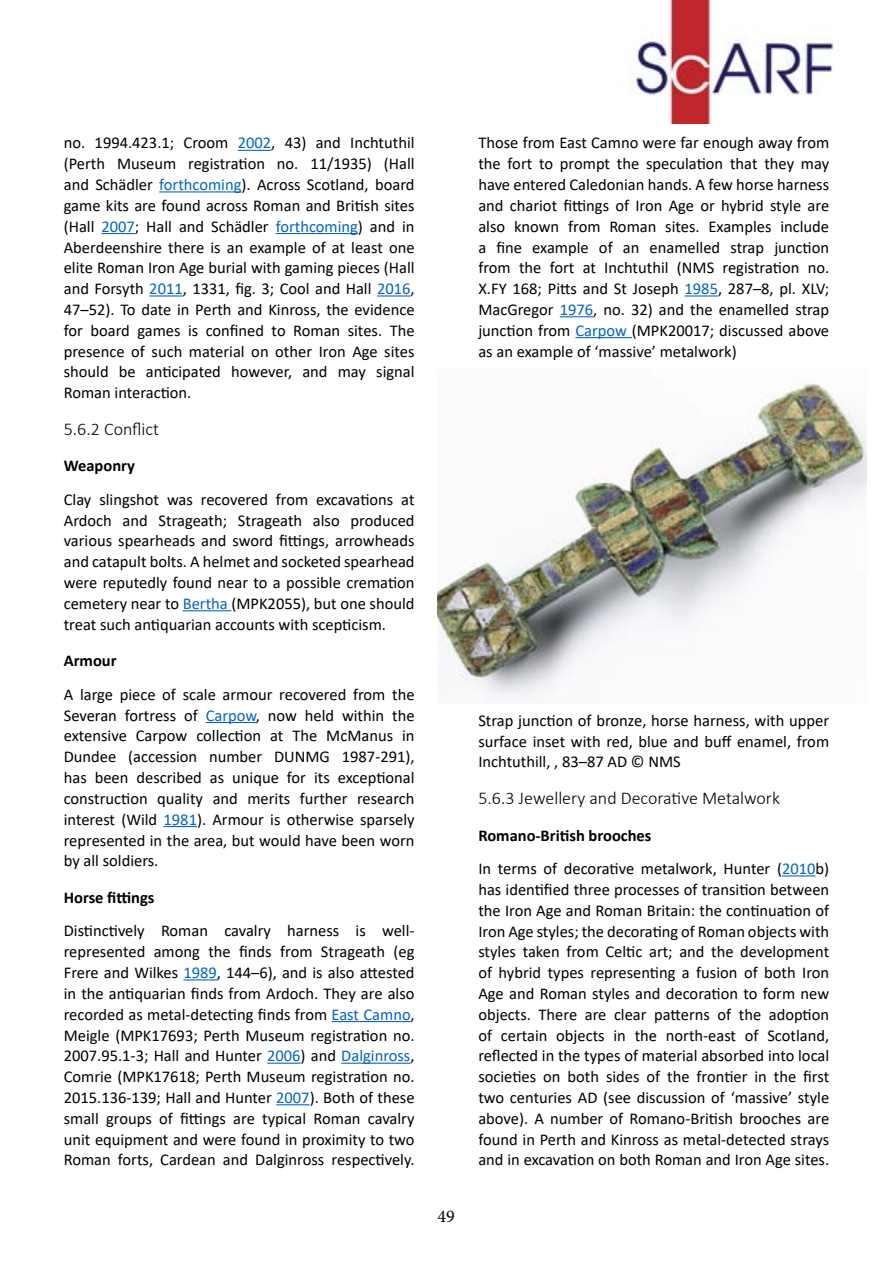
<style>
.page{position:relative;width:893px;height:1263px;background:#fff}
.page>*{position:absolute;margin:0;border:0;box-sizing:border-box;transform-origin:0 0}
.t1{font:300 18px "Calibri";color:#000}
.t2{font:18px "Minion Pro";color:#000}
.t3{font:16.5px/20.9px "Calibri";color:#000;text-align:justify}
.t4{font:700 16.5px "Calibri";color:#000}
.s1{color:#0563c1}
.s2{font-weight:700}
</style>
<div class="page">
<img style="left:630px;top:0;width:203px;height:124px">
<hr style="left:238px;top:150px;width:33px;height:1px;background:#0563c1">
<hr style="left:159px;top:191px;width:83px;height:1px;background:#0563c1">
<hr style="left:101px;top:233px;width:34px;height:1px;background:#0563c1">
<hr style="left:276px;top:233px;width:82px;height:1px;background:#0563c1">
<hr style="left:149px;top:295px;width:34px;height:1px;background:#0563c1">
<hr style="left:377px;top:295px;width:33px;height:1px;background:#0563c1">
<hr style="left:183px;top:610px;width:48px;height:1px;background:#0563c1">
<hr style="left:206px;top:722px;width:50px;height:1px;background:#0563c1">
<hr style="left:164px;top:826px;width:33px;height:1px;background:#0563c1">
<hr style="left:183px;top:979px;width:34px;height:1px;background:#0563c1">
<hr style="left:332px;top:1021px;width:78px;height:1px;background:#0563c1">
<hr style="left:267px;top:1063px;width:34px;height:1px;background:#0563c1">
<hr style="left:341px;top:1063px;width:69px;height:1px;background:#0563c1">
<hr style="left:276px;top:1104px;width:34px;height:1px;background:#0563c1">
<hr style="left:685px;top:295px;width:33px;height:1px;background:#0563c1">
<hr style="left:560px;top:316px;width:33px;height:1px;background:#0563c1">
<hr style="left:575px;top:337px;width:57px;height:1px;background:#0563c1">
<hr style="left:782px;top:875px;width:33px;height:1px;background:#0563c1">
<img style="left:437px;top:383px;width:430px;height:316px">
<p class="t3" style="left:64px;top:132px;width:352px">no. 1994.423.1; Croom <span class="s1">2002</span>, 43) and Inchtuthil (Perth Museum registration no. 11/1935) (Hall and Schädler <span class="s1">forthcoming</span>). Across Scotland, board game kits are found across Roman and British sites (Hall <span class="s1">2007</span>; Hall and Schädler <span class="s1">forthcoming</span>) and in Aberdeenshire there is an example of at least one elite Roman Iron Age burial with gaming pieces (Hall and Forsyth <span class="s1">2011</span>, 1331, fig. 3; Cool and Hall <span class="s1">2016</span>, 47–52). To date in Perth and Kinross, the evidence for board games is confined to Roman sites. The presence of such material on other Iron Age sites should be anticipated however, and may signal Roman interaction.</p>
<p class="t1" style="left:64px;top:418px;width:97px">5.6.2 Conflict</p>
<p class="t4" style="left:64px;top:454px;width:73px">Weaponry</p>
<p class="t3" style="left:64px;top:488px;width:352px">Clay slingshot was recovered from excavations at Ardoch and Strageath; Strageath also produced various spearheads and sword fittings, arrowheads and catapult bolts. A helmet and socketed spearhead were reputedly found near to a possible cremation cemetery near to <span class="s1">Bertha</span> (MPK2055), but one should treat such antiquarian accounts with scepticism.</p>
<p class="t4" style="left:64px;top:649px;width:54px">Armour</p>
<p class="t3" style="left:64px;top:683px;width:352px">A large piece of scale armour recovered from the Severan fortress of <span class="s1">Carpow</span>, now held within the extensive Carpow collection at The McManus in Dundee (accession number DUNMG 1987-291), has been described as unique for its exceptional construction quality and merits further research interest (Wild <span class="s1">1981</span>). Armour is otherwise sparsely represented in the area, but would have been worn by all soldiers.</p>
<p class="t4" style="left:64px;top:886px;width:92px">Horse fittings</p>
<p class="t3" style="left:64px;top:920px;width:352px">Distinctively Roman cavalry harness is well&shy;represented among the finds from Strageath (eg Frere and Wilkes <span class="s1">1989</span>, 144–6), and is also attested in the antiquarian finds from Ardoch. They are also recorded as metal-detecting finds from <span class="s1">East Camno</span>, Meigle (MPK17693; Perth Museum registration no.<br>2007.95.1-3; Hall and Hunter <span class="s1">2006</span>) and <span class="s1">Dalginross</span>, Comrie (MPK17618; Perth Museum registration no.<br>2015.136-139; Hall and Hunter <span class="s1">2007</span>). Both of these small groups of fittings are typical Roman cavalry unit equipment and were found in proximity to two Roman forts, Cardean and Dalginross respectively.</p>
<p class="t2" style="left:437px;top:1204px;width:19px">49</p>
<p class="t3" style="left:478px;top:132px;width:352px">Those from East Camno were far enough away from the fort to prompt the speculation that they may have entered Caledonian hands. A few horse harness and chariot fittings of Iron Age or hybrid style are also known from Roman sites. Examples include a fine example of an enamelled strap junction from the fort at Inchtuthil (NMS registration no.<br>X.FY 168; Pitts and St Joseph <span class="s1">1985</span>, 287–8, pl. XLV; MacGregor <span class="s1">1976</span>, no. 32) and the enamelled strap junction from <span class="s1">Carpow</span> (MPK20017; discussed above as an example of ‘massive’ metalwork)</p>
<p class="t3" style="left:478px;top:709px;width:352px">Strap junction of bronze, horse harness, with upper surface inset with red, blue and buff enamel, from Inchtuthill, , 83–87 AD ©️ NMS</p>
<p class="t1" style="left:478px;top:787px;width:303px">5.6.3 Jewellery and Decorative Metalwork</p>
<p class="t3" style="left:478px;top:818px;width:352px;line-height:33.6px"><span class="s2">Romano-British brooches<br></span>In terms of decorative metalwork, Hunter (<span class="s1">2010</span>b)</p>
<p class="t3" style="left:478px;top:878px;width:352px">has identified three processes of transition between the Iron Age and Roman Britain: the continuation of Iron Age styles; the decorating of Roman objects with styles taken from Celtic art; and the development of hybrid types representing a fusion of both Iron Age and Roman styles and decoration to form new objects. There are clear patterns of the adoption of certain objects in the north-east of Scotland, reflected in the types of material absorbed into local societies on both sides of the frontier in the first two centuries AD (see discussion of ‘massive’ style above). A number of Romano-British brooches are found in Perth and Kinross as metal-detected strays and in excavation on both Roman and Iron Age sites.</p>
</div>
